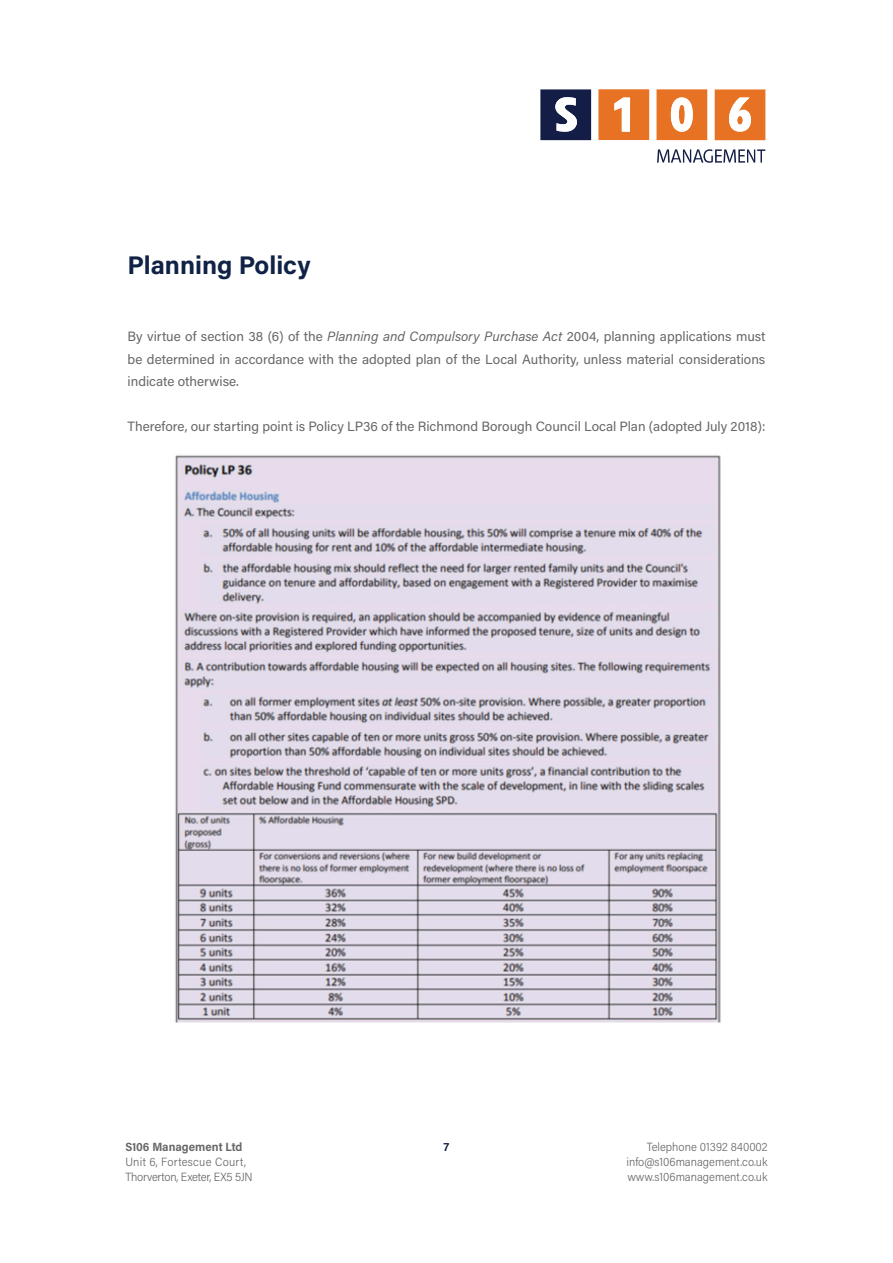
<style>
.page{position:relative;width:893px;height:1263px;background:#fff}
.page>*{position:absolute;margin:0;border:0;box-sizing:border-box;transform-origin:0 0}
.t1{font:700 25.5px "Acumin Pro";color:#102246}
.t2{font:13.5px/22.5px "Acumin Pro";color:#67676a;text-align:justify}
.t3{font:300 12px/15px "Acumin Pro Semi Cond";color:#67676a}
.t4{font:700 12px "Acumin Pro Semi Cond";color:#67676a}
.t5{font:600 12px "Acumin Pro";color:#0f173c}
.s1{font-style:italic}
</style>
<div class="page">
<svg style="left:657px;top:149px;width:108px;height:14px"></svg>
<svg style="left:598px;top:89px;width:51px;height:51px;background:#ea8744"></svg>
<svg style="left:656px;top:89px;width:51px;height:51px"></svg>
<svg style="left:540px;top:89px;width:51px;height:51px"></svg>
<svg style="left:715px;top:89px;width:50px;height:51px"></svg>
<img style="left:175px;top:455px;width:546px;height:567px">
<p class="t1" style="left:128px;top:247px;width:185px">Planning Policy</p>
<p class="t2" style="left:128px;top:325px;width:639px">By virtue of section 38 (6) of the <span class="s1">Planning and Compulsory Purchase Act</span> 2004, planning applications must be determined in accordance with the adopted plan of the Local Authority, unless material considerations indicate otherwise.</p>
<p class="t2" style="left:128px;top:415px;width:639px">Therefore, our starting point is Policy LP36 of the Richmond Borough Council Local Plan (adopted July 2018):</p>
<p class="t4" style="left:125px;top:1138px;width:118px">S106 Management Ltd</p>
<p class="t3" style="left:125px;top:1153px;width:129px">Unit 6, Fortescue Court,<br>Thorverton, Exeter, EX5 5JN</p>
<p class="t5" style="left:444px;top:1138px;width:7px">7</p>
<p class="t3" style="left:626px;top:1138px;width:143px;text-align:justify;text-indent:20px">Telephone 01392 840002 info@s106management.co.uk www.s106management.co.uk</p>
</div>
